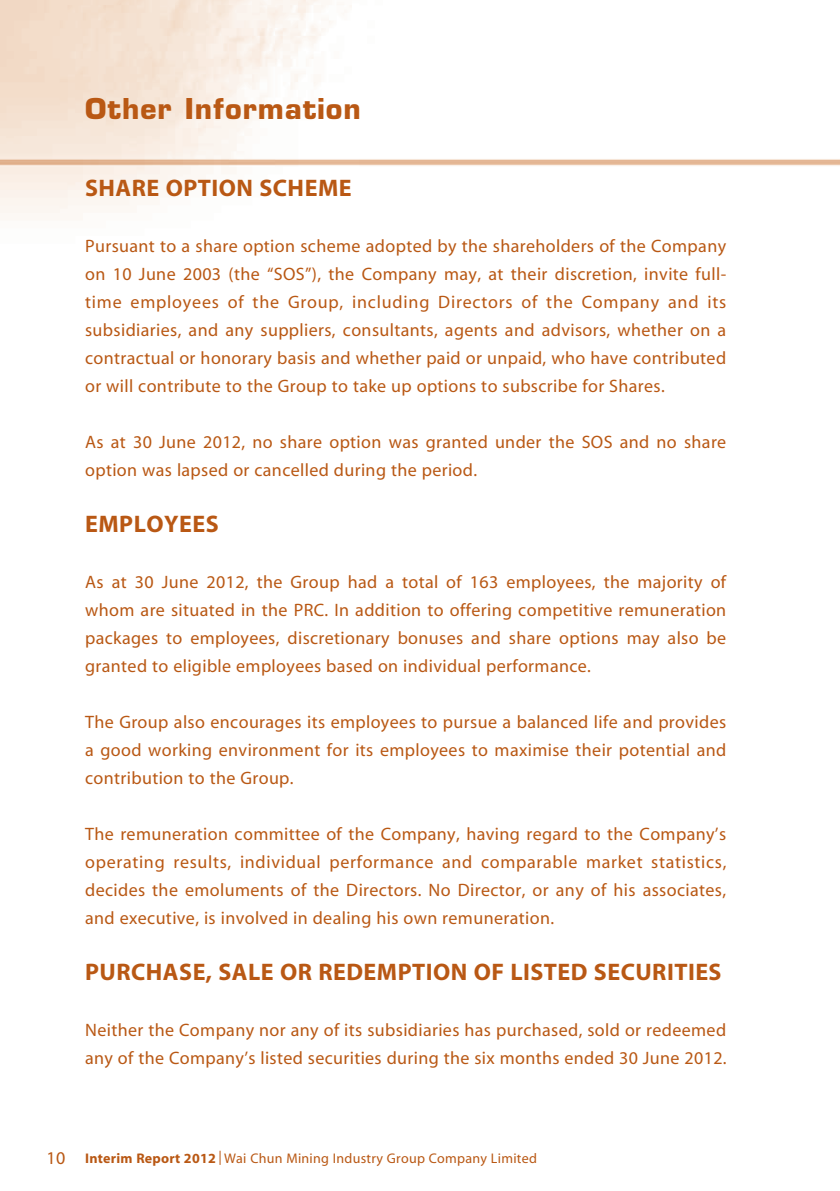
<style>
.page{position:relative;width:840px;height:1191px;background:#fff}
.page>*{position:absolute;margin:0;border:0;box-sizing:border-box;transform-origin:0 0}
.t1{font:700 28px "Eurostile";letter-spacing:.035em;color:#b95814}
.t2{font:700 24px "Myriad";letter-spacing:.02em;color:#b95814}
.t3{font:18px/28px "Myriad";letter-spacing:.02em;color:#b95814;text-align:justify}
.t4{font:14px "Myriad";letter-spacing:.02em;color:#b95814}
.s1{font-size:18px}
.s2{font-weight:700}
</style>
<div class="page">
<svg style="left:219px;top:1150px;width:1px;height:14px"></svg>
<h1 class="t1" style="left:85px;top:91px;width:277px">Other Information</h1>
<h2 class="t2" style="left:85px;top:175px;width:268px">SHARE OPTION SCHEME</h2>
<p class="t3" style="left:85px;top:233px;width:642px">Pursuant to a share option scheme adopted by the shareholders of the Company on 10 June 2003 (the “SOS”), the Company may, at their discretion, invite full&shy;time employees of the Group, including Directors of the Company and its subsidiaries, and any suppliers, consultants, agents and advisors, whether on a contractual or honorary basis and whether paid or unpaid, who have contributed or will contribute to the Group to take up options to subscribe for Shares.</p>
<p class="t3" style="left:85px;top:429px;width:642px">As at 30 June 2012, no share option was granted under the SOS and no share option was lapsed or cancelled during the period.</p>
<h2 class="t2" style="left:85px;top:511px;width:30px">EMPLOYEES</h2>
<p class="t3" style="left:85px;top:569px;width:642px">As at 30 June 2012, the Group had a total of 163 employees, the majority of whom are situated in the PRC. In addition to offering competitive remuneration packages to employees, discretionary bonuses and share options may also be granted to eligible employees based on individual performance.</p>
<p class="t3" style="left:85px;top:709px;width:642px">The Group also encourages its employees to pursue a balanced life and provides a good working environment for its employees to maximise their potential and contribution to the Group.</p>
<p class="t3" style="left:85px;top:821px;width:642px">The remuneration committee of the Company, having regard to the Company’s operating results, individual performance and comparable market statistics, decides the emoluments of the Directors. No Director, or any of his associates, and executive, is involved in dealing his own remuneration.</p>
<h2 class="t2" style="left:85px;top:959px;width:31px">PURCHASE</h2>
<h2 class="t2" style="left:206px;top:959px;width:41px">, SALE</h2>
<h2 class="t2" style="left:280px;top:959px;width:69px">OR REDEMPTION</h2>
<h2 class="t2" style="left:473px;top:959px;width:63px">OF LISTED</h2>
<h2 class="t2" style="left:593px;top:959px;width:27px">SECURITIES</h2>
<p class="t3" style="left:85px;top:1017px;width:642px">Neither the Company nor any of its subsidiaries has purchased, sold or redeemed any of the Company’s listed securities during the six months ended 30 June 2012.</p>
<p class="t4" style="left:46px;top:1150px;width:492px"><span class="s1">10</span> <span class="s2">INTERIM REPORT 2012</span> Wai Chun Mining Industry Group Company Limited</p>
</div>
